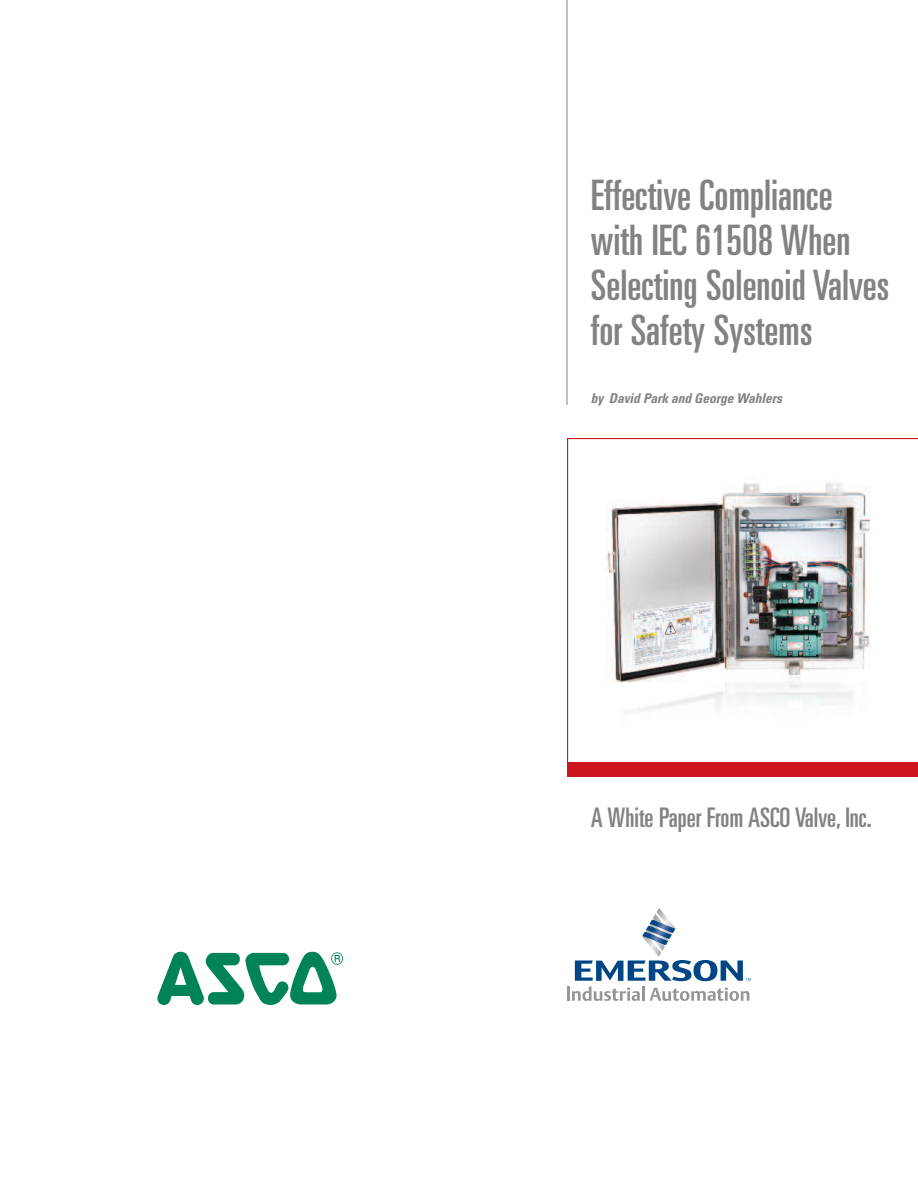
<style>
.page{position:relative;width:918px;height:1188px;background:#fff}
.page>*{position:absolute;margin:0;border:0;box-sizing:border-box;transform-origin:0 0}
.t1{font:ultra-condensed 42px/45px "Univers";color:#808285}
.t2{font:ultra-condensed 27px "Univers";color:#808285}
.t3{font:italic 700 condensed 13.5px "Univers";letter-spacing:-.01em;color:#808285}
</style>
<div class="page">
<img style="left:567px;top:438px;width:351px;height:325px">
<hr style="left:567px;top:0;width:1px;height:405px;background:#808285">
<div style="left:567px;top:763px;width:351px;height:14px;background:#cd151d"></div>
<svg style="left:575px;top:908px;width:176px;height:73px"></svg>
<hr style="left:567px;top:987px;width:3px;height:14px;background:#939598">
<svg style="left:572px;top:987px;width:68px;height:14px"></svg>
<hr style="left:642px;top:987px;width:3px;height:14px;background:#939598">
<svg style="left:650px;top:988px;width:99px;height:13px"></svg>
<svg style="left:157px;top:952px;width:186px;height:53px"></svg>
<p class="t1" style="left:591px;top:176px;width:300px">Effective Compliance with IEC 61508 When<br>Selecting Solenoid Valves for Safety Systems</p>
<p class="t3" style="left:591px;top:394px;width:193px">by David Park and George Wahlers</p>
<p class="t2" style="left:591px;top:807px;width:282px">A White Paper From ASCO Valve, Inc.</p>
</div>
